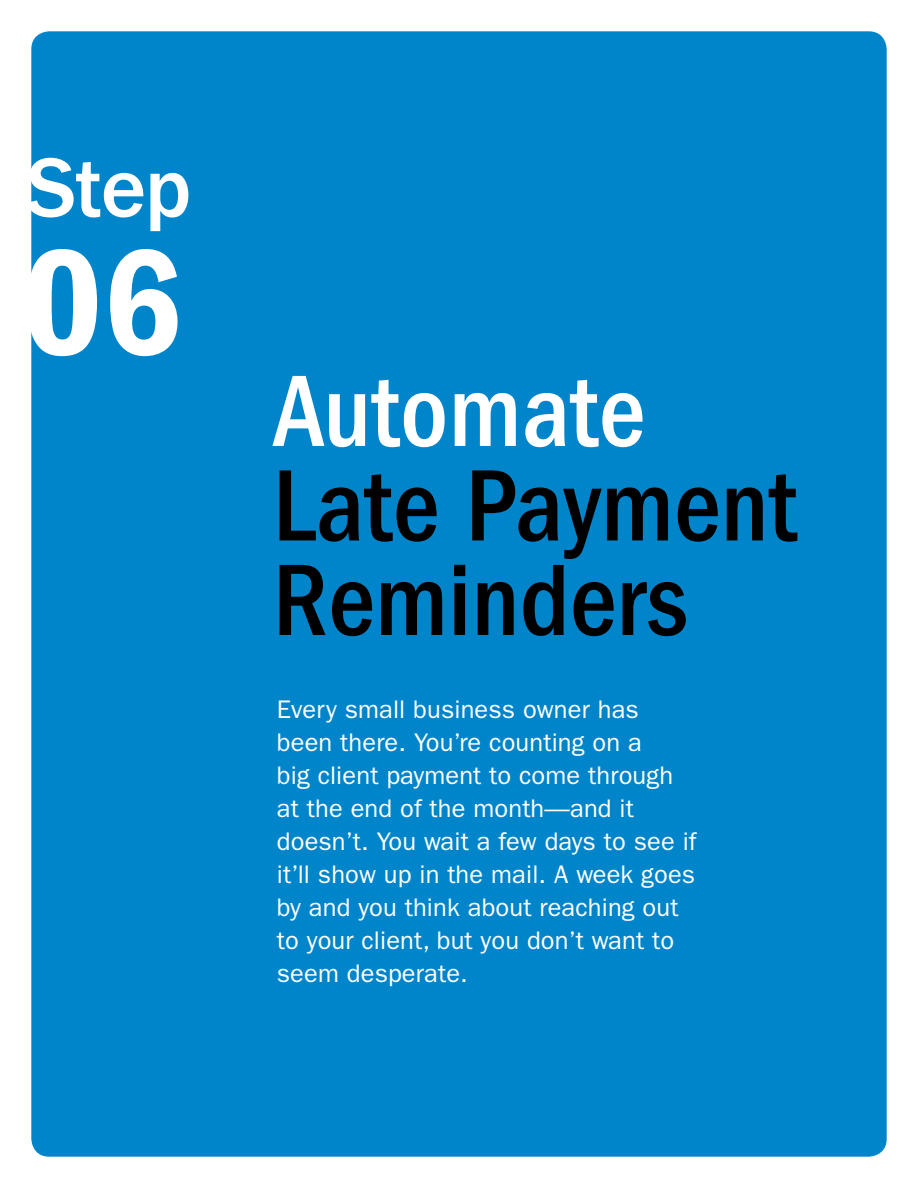
<style>
.page{position:relative;width:918px;height:1188px;background:#fff}
.page>*{position:absolute;margin:0;border:0;box-sizing:border-box;transform-origin:0 0}
.t1{font:600 condensed 156px "Franklin Gothic";color:#fff}
.t2{font:500 condensed 105px/94.5px "Franklin Gothic";color:#000}
.t3{font:500 condensed 105px "Franklin Gothic";color:#fff}
.t4{font:500 87px "Franklin Gothic";color:#fff}
.t5{font:25.5px/33px "Franklin Gothic";letter-spacing:.005em;color:#fff}
</style>
<div class="page">
<div style="left:31px;top:31px;width:856px;height:1126px;background:#0085cb;border-radius:18px"></div>
<h3 class="t4" style="left:27px;top:139px;width:166px">Step</h3>
<h1 class="t1" style="left:22px;top:214px;width:161px">06</h1>
<h2 class="t3" style="left:273px;top:352px;width:374px">Automate</h2>
<h2 class="t2" style="left:273px;top:459px;width:526px">Late Payment<br>Reminders</h2>
<p class="t5" style="left:277px;top:693px;width:421px">Every small business owner has been there. You’re counting on a<br>big client payment to come through at the end of the month—and it doesn’t. You wait a few days to see if it’ll show up in the mail. A week goes by and you think about reaching out to your client, but you don’t want to seem desperate.</p>
</div>
